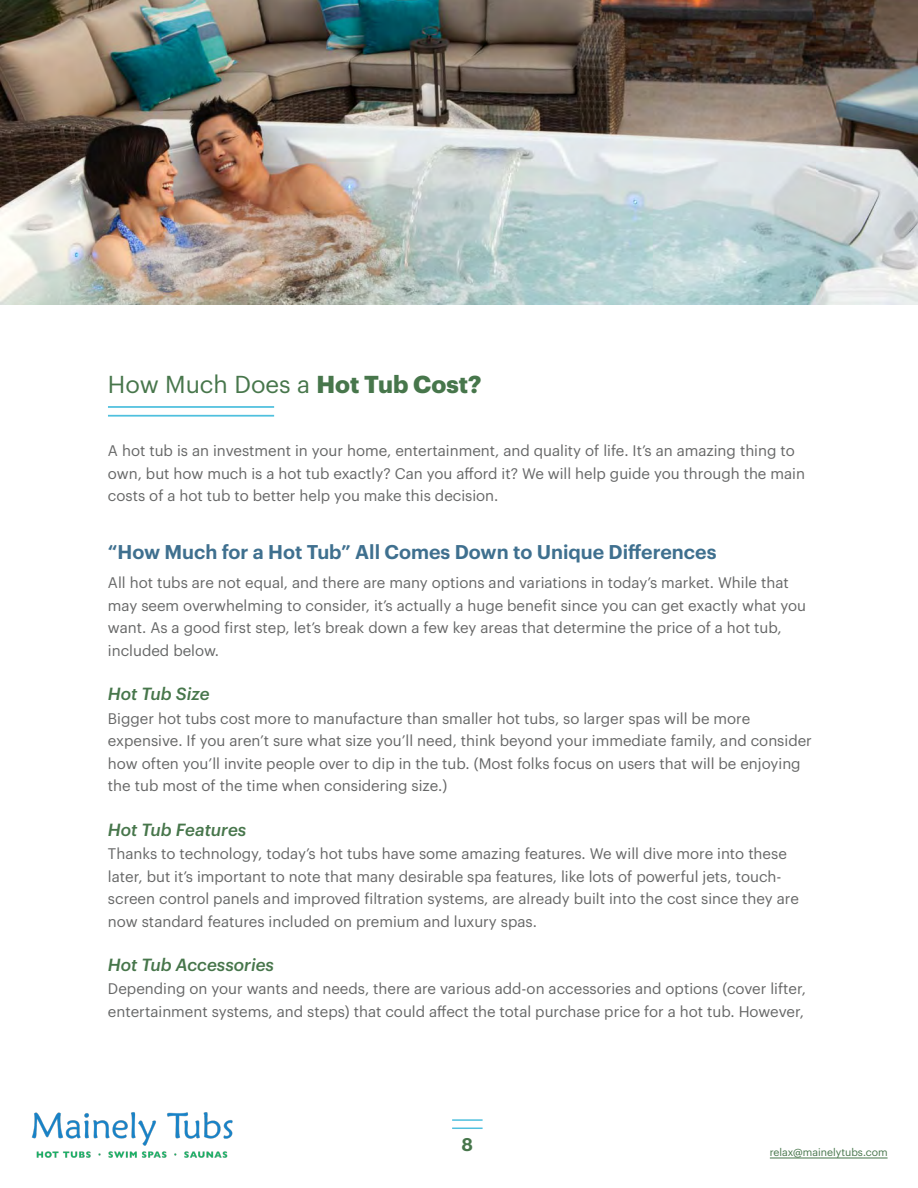
<style>
.page{position:relative;width:918px;height:1188px;background:#fff}
.page>*{position:absolute;margin:0;border:0;box-sizing:border-box;transform-origin:0 0}
.t1{font:24px "Graphik";color:#47764b}
.t2{font:600 19.5px "Graphik";color:#3f708f}
.t3{font:600 18px "Graphik";color:#47764b}
.t4{font:italic 500 17.25px "Graphik";color:#47764b}
.t5{font:15px/22.5px "Graphik";color:#666767}
.t6{font:10.5px "Graphik";color:#47764b}
.s1{font-weight:700}
</style>
<div class="page">
<hr style="left:452px;top:1119px;width:31px;height:2px;background:#4fc0de">
<hr style="left:452px;top:1128px;width:31px;height:1px;background:#4fc0de">
<hr style="left:770px;top:1158px;width:118px;height:1px;background:#47764b">
<img style="left:31px;top:1112px;width:202px;height:46px">
<img style="left:0;top:0;width:918px;height:305px">
<hr style="left:108px;top:415px;width:166px;height:2px;background:#4fc0de">
<hr style="left:108px;top:406px;width:166px;height:2px;background:#4fc0de">
<h1 class="t1" style="left:108px;top:367px;width:375px">How Much Does a <span class="s1">Hot Tub Cost?</span></h1>
<p class="t5" style="left:108px;top:439px;width:699px">A hot tub is an investment in your home, entertainment, and quality of life. It’s an amazing thing to own, but how much is a hot tub exactly? Can you afford it? We will help guide you through the main costs of a hot tub to better help you make this decision.</p>
<h2 class="t2" style="left:108px;top:537px;width:610px">“How Much for a Hot Tub” All Comes Down to Unique Differences</h2>
<p class="t5" style="left:108px;top:571px;width:700px">All hot tubs are not equal, and there are many options and variations in today’s market. While that may seem overwhelming to consider, it’s actually a huge benefit since you can get exactly what you want. As a good first step, let’s break down a few key areas that determine the price of a hot tub, included below.</p>
<p class="t4" style="left:108px;top:681px;width:103px">Hot Tub Size</p>
<p class="t5" style="left:108px;top:706px;width:705px">Bigger hot tubs cost more to manufacture than smaller hot tubs, so larger spas will be more expensive. If you aren’t sure what size you’ll need, think beyond your immediate family, and consider how often you’ll invite people over to dip in the tub. (Most folks focus on users that will be enjoying the tub most of the time when considering size.)</p>
<p class="t4" style="left:108px;top:816px;width:140px">Hot Tub Features</p>
<p class="t5" style="left:108px;top:841px;width:692px">Thanks to technology, today’s hot tubs have some amazing features. We will dive more into these later, but it’s important to note that many desirable spa features, like lots of powerful jets, touch&shy;screen control panels and improved filtration systems, are already built into the cost since they are now standard features included on premium and luxury spas.</p>
<p class="t4" style="left:108px;top:952px;width:168px">Hot Tub Accessories</p>
<p class="t5" style="left:108px;top:977px;width:700px">Depending on your wants and needs, there are various add-on accessories and options (cover lifter, entertainment systems, and steps) that could affect the total purchase price for a hot tub. However,</p>
<p class="t3" style="left:462px;top:1130px;width:13px">8</p>
<p class="t6" style="left:770px;top:1144px;width:119px">relax@mainelytubs.com</p>
</div>
